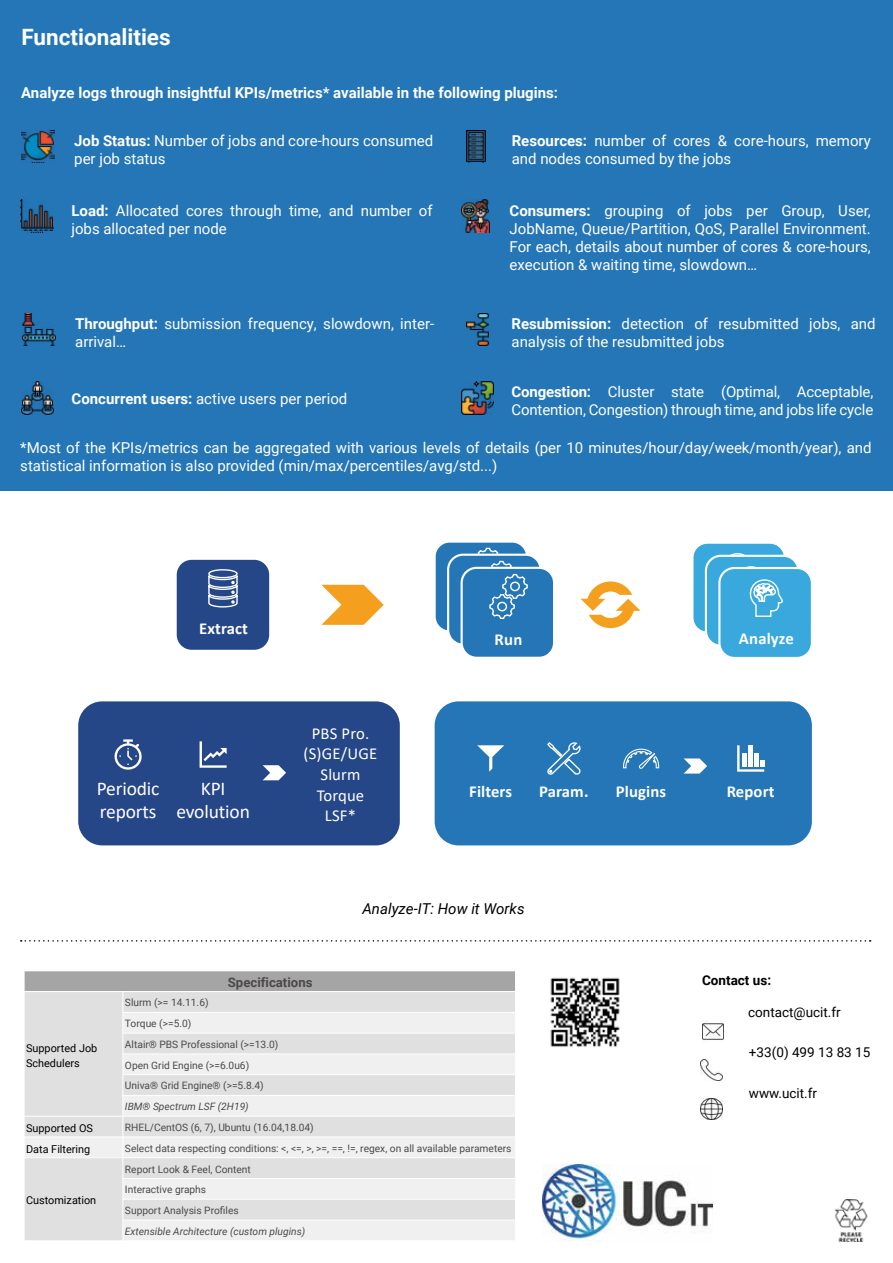
<style>
.page{position:relative;width:893px;height:1263px;background:#fff}
.page>*{position:absolute;margin:0;border:0;box-sizing:border-box;transform-origin:0 0}
.t1{font:700 22.5px "Roboto";color:#fff}
.t2{font:19.5px/23.1px "Calibri";letter-spacing:-.01em;color:#fff}
.t3{font:700 16.65px "Calibri";letter-spacing:.005em;color:#fff}
.t4{font:16.65px/20.7px "Calibri";letter-spacing:.01em;color:#fff;text-align:center}
.t5{font:15px/18px "Roboto";color:#fff}
.t6{font:700 15px "Roboto";color:#fff}
.t7{font:italic 15px "Roboto";color:#000}
.t8{font:13.5px "Roboto";color:#000}
.t9{font:700 13.5px "Roboto";color:#000}
.t10{font:700 13.2px "Roboto";color:#4c4849}
.t11{font:10.95px/14.9px "Roboto";color:#000}
.t12{font:10.2px/20.7px "Roboto";color:#4c4849}
.t13{font:italic 10.2px "Roboto";color:#4c4849}
.s1{font-weight:700}
</style>
<div class="page">
<div style="left:0;top:0;width:893px;height:491px;background:#2576b7"></div>
<div style="left:177px;top:560px;width:92px;height:90px;background:#254687;border-radius:15px"></div>
<div style="left:208px;top:569px;width:30px;height:9px;border:1px solid #fff;border-radius:50%"></div>
<svg style="left:208px;top:574px;width:30px;height:34px"></svg>
<svg style="left:321px;top:585px;width:63px;height:40px"></svg>
<div style="left:78px;top:701px;width:322px;height:144px;background:#254687;border-radius:24px"></div>
<div style="left:435px;top:701px;width:377px;height:144px;background:#2576b7;border-radius:24px"></div>
<svg style="left:477px;top:745px;width:27px;height:27px"></svg>
<svg style="left:547px;top:742px;width:34px;height:33px"></svg>
<svg style="left:737px;top:745px;width:27px;height:27px"></svg>
<svg style="left:623px;top:748px;width:37px;height:21px"></svg>
<svg style="left:684px;top:758px;width:23px;height:15px"></svg>
<svg style="left:580px;top:581px;width:61px;height:47px"></svg>
<div style="left:435px;top:542px;width:92px;height:89px;background:#2576b7;border-radius:15px"></div>
<div style="left:434px;top:540px;width:94px;height:93px;border:2px solid #fff;border-radius:15px"></div>
<div style="left:448px;top:555px;width:93px;height:90px;background:#2576b7;border-radius:15px"></div>
<div style="left:447px;top:554px;width:95px;height:92px;border:2px solid #fff;border-radius:15px"></div>
<div style="left:462px;top:568px;width:92px;height:90px;background:#2576b7;border-radius:15px"></div>
<div style="left:461px;top:567px;width:94px;height:92px;border:2px solid #fff;border-radius:15px"></div>
<svg style="left:462px;top:547px;width:66px;height:73px"></svg>
<div style="left:692px;top:543px;width:93px;height:90px;background:#39a8dd;border-radius:15px"></div>
<div style="left:691px;top:542px;width:95px;height:92px;border:2px solid #fff;border-radius:15px"></div>
<div style="left:706px;top:556px;width:92px;height:90px;background:#39a8dd;border-radius:15px"></div>
<div style="left:705px;top:555px;width:94px;height:92px;border:2px solid #fff;border-radius:15px"></div>
<div style="left:719px;top:568px;width:93px;height:90px;background:#39a8dd;border-radius:15px"></div>
<div style="left:718px;top:567px;width:95px;height:92px;border:2px solid #fff;border-radius:15px"></div>
<svg style="left:723px;top:551px;width:61px;height:66px"></svg>
<svg style="left:114px;top:739px;width:28px;height:31px"></svg>
<svg style="left:200px;top:741px;width:27px;height:27px"></svg>
<svg style="left:263px;top:765px;width:23px;height:15px"></svg>
<img style="left:550px;top:977px;width:70px;height:70px">
<svg style="left:21px;top:940px;width:850px;height:2px"></svg>
<img style="left:22px;top:130px;width:33px;height:33px">
<img style="left:21px;top:200px;width:33px;height:33px">
<img style="left:23px;top:313px;width:33px;height:33px">
<img style="left:21px;top:382px;width:33px;height:32px">
<img style="left:466px;top:130px;width:19px;height:33px">
<img style="left:462px;top:200px;width:27px;height:33px">
<img style="left:466px;top:313px;width:22px;height:33px">
<img style="left:461px;top:382px;width:33px;height:32px">
<img style="left:702px;top:1021px;width:21px;height:19px">
<img style="left:701px;top:1059px;width:21px;height:22px">
<img style="left:701px;top:1098px;width:21px;height:21px">
<img style="left:834px;top:1199px;width:34px;height:43px">
<img style="left:542px;top:1164px;width:171px;height:77px">
<div style="left:24px;top:971px;width:491px;height:20px;background:#a5a5a5"></div>
<div style="left:24px;top:991px;width:99px;height:125px;background:#e0e0e0"></div>
<div style="left:123px;top:991px;width:392px;height:21px;background:#e0e0e0"></div>
<div style="left:123px;top:1012px;width:392px;height:21px;background:#f0f0f0"></div>
<div style="left:123px;top:1033px;width:392px;height:21px;background:#e0e0e0"></div>
<div style="left:123px;top:1054px;width:392px;height:21px;background:#f0f0f0"></div>
<div style="left:123px;top:1075px;width:392px;height:20px;background:#e0e0e0"></div>
<div style="left:123px;top:1095px;width:392px;height:21px;background:#f0f0f0"></div>
<div style="left:24px;top:1116px;width:99px;height:21px;background:#e0e0e0"></div>
<div style="left:123px;top:1116px;width:392px;height:21px;background:#e0e0e0"></div>
<div style="left:24px;top:1137px;width:99px;height:21px;background:#f0f0f0"></div>
<div style="left:123px;top:1137px;width:392px;height:21px;background:#f0f0f0"></div>
<div style="left:24px;top:1158px;width:99px;height:83px;background:#e0e0e0"></div>
<div style="left:123px;top:1158px;width:392px;height:20px;background:#e0e0e0"></div>
<div style="left:123px;top:1178px;width:392px;height:21px;background:#f0f0f0"></div>
<div style="left:123px;top:1199px;width:392px;height:21px;background:#e0e0e0"></div>
<div style="left:123px;top:1220px;width:392px;height:21px;background:#f0f0f0"></div>
<svg style="left:122px;top:992px;width:1px;height:146px"></svg>
<hr style="left:122px;top:1158px;width:1px;height:62px;background:#fff">
<svg style="left:122px;top:1220px;width:1px;height:20px"></svg>
<hr style="left:122px;top:1012px;width:394px;height:1px;background:#fff">
<hr style="left:122px;top:1032px;width:394px;height:1px;background:#fff">
<hr style="left:122px;top:1053px;width:394px;height:1px;background:#fff">
<hr style="left:122px;top:1074px;width:394px;height:1px;background:#fff">
<hr style="left:122px;top:1095px;width:394px;height:1px;background:#fff">
<hr style="left:24px;top:1116px;width:492px;height:1px;background:#fff">
<hr style="left:24px;top:1136px;width:99px;height:1px;background:#fff">
<hr style="left:123px;top:1136px;width:393px;height:1px;background:#fff">
<hr style="left:24px;top:1157px;width:99px;height:1px;background:#fff">
<hr style="left:123px;top:1157px;width:393px;height:1px;background:#fff">
<hr style="left:122px;top:1178px;width:394px;height:1px;background:#fff">
<hr style="left:122px;top:1199px;width:394px;height:1px;background:#fff">
<hr style="left:122px;top:1219px;width:394px;height:1px;background:#fff">
<hr style="left:24px;top:991px;width:99px;height:1px;background:#fff">
<hr style="left:123px;top:991px;width:393px;height:1px;background:#fff">
<hr style="left:24px;top:970px;width:1px;height:84px;background:#fff">
<svg style="left:24px;top:1054px;width:1px;height:21px"></svg>
<hr style="left:24px;top:1075px;width:1px;height:41px;background:#fff">
<svg style="left:24px;top:1117px;width:1px;height:19px"></svg>
<hr style="left:24px;top:1137px;width:1px;height:104px;background:#fff">
<hr style="left:24px;top:1240px;width:99px;height:1px;background:#fff">
<hr style="left:123px;top:1240px;width:393px;height:1px;background:#fff">
<h1 class="t1" style="left:22px;top:21px;width:151px">Functionalities</h1>
<p class="t6" style="left:21px;top:82px;width:538px">Analyze logs through insightful KPIs/metrics* available in the following plugins:</p>
<p class="t5" style="left:74px;top:131px;width:361px"><span class="s1">Job Status:</span> Number of jobs and core-hours consumed per job status</p>
<p class="t5" style="left:71px;top:201px;width:363px"><span class="s1">Load:</span> Allocated cores through time, and number of jobs allocated per node</p>
<p class="t5" style="left:512px;top:131px;width:361px"><span class="s1">Resources:</span> number of cores &amp; core-hours, memory and nodes consumed by the jobs</p>
<p class="t5" style="left:510px;top:201px;width:363px;text-align:justify"><span class="s1">Consumers:</span> grouping of jobs per Group, User, JobName, Queue/Partition, QoS, Parallel Environment.<br>For each, details about number of cores &amp; core-hours, execution &amp; waiting time, slowdown…</p>
<p class="t5" style="left:511px;top:314px;width:366px"><span class="s1">Resubmission:</span> detection of resubmitted jobs, and analysis of the resubmitted jobs</p>
<p class="t5" style="left:511px;top:382px;width:363px"><span class="s1">Congestion:</span> Cluster state (Optimal, Acceptable,<br>Contention, Congestion) through time, and jobs life cycle</p>
<p class="t5" style="left:20px;top:438px;width:853px">*Most of the KPIs/metrics can be aggregated with various levels of details (per 10 minutes/hour/day/week/month/year), and statistical information is also provided (min/max/percentiles/avg/std...)</p>
<p class="t5" style="left:75px;top:314px;width:361px"><span class="s1">Throughput:</span> submission frequency, slowdown, inter&shy;arrival…</p>
<p class="t5" style="left:72px;top:389px;width:277px"><span class="s1">Concurrent users:</span> active users per period</p>
<p class="t3" style="left:199px;top:616px;width:50px">Extract</p>
<h2 class="t2" style="left:97px;top:776px;width:64px">Periodic reports</h2>
<h2 class="t2" style="left:176px;top:776px;width:75px;text-align:center">KPI evolution</h2>
<p class="t4" style="left:304px;top:722px;width:75px">PBS Pro. (S)GE/UGE<br>Slurm<br>Torque<br>LSF*</p>
<p class="t3" style="left:495px;top:627px;width:29px">Run</p>
<p class="t3" style="left:739px;top:626px;width:56px">Analyze</p>
<p class="t3" style="left:469px;top:780px;width:44px">Filters</p>
<p class="t3" style="left:539px;top:780px;width:51px">Param.</p>
<p class="t3" style="left:616px;top:780px;width:52px">Plugins</p>
<p class="t3" style="left:727px;top:780px;width:50px">Report</p>
<p class="t7" style="left:362px;top:898px;width:164px">Analyze-IT: How it Works</p>
<p class="t11" style="left:26px;top:1040px;width:73px">Supported Job<br>Schedulers</p>
<p class="t10" style="left:228px;top:973px;width:86px">Specifications</p>
<p class="t12" style="left:125px;top:992px;width:155px">Slurm (&gt;= 14.11.6)<br>Torque (&gt;=5.0)<br>Altair® PBS Professional (&gt;=13.0)<br>Open Grid Engine (&gt;=6.0u6)<br>Univa® Grid Engine® (&gt;=5.8.4)</p>
<p class="t13" style="left:125px;top:1099px;width:125px">IBM® Spectrum LSF (2H19)</p>
<p class="t11" style="left:26px;top:1120px;width:68px">Supported OS</p>
<p class="t12" style="left:125px;top:1117px;width:190px">RHEL/CentOS (6, 7), Ubuntu (16.04,18.04)</p>
<p class="t11" style="left:26px;top:1141px;width:66px">Data Filtering</p>
<p class="t12" style="left:125px;top:1137px;width:388px">Select data respecting conditions: &lt;, &lt;=, &gt;, &gt;=, ==, !=, regex, on all available parameters</p>
<p class="t11" style="left:26px;top:1192px;width:72px">Customization</p>
<p class="t12" style="left:125px;top:1158px;width:127px">Report Look &amp; Feel, Content<br>Interactive graphs<br>Support Analysis Profiles</p>
<p class="t13" style="left:125px;top:1224px;width:182px">Extensible Architecture (custom plugins)</p>
<p class="t9" style="left:702px;top:971px;width:71px">Contact us:</p>
<p class="t8" style="left:748px;top:1003px;width:94px">contact@ucit.fr</p>
<p class="t8" style="left:749px;top:1043px;width:123px">+33(0) 499 13 83 15</p>
<p class="t8" style="left:749px;top:1084px;width:70px">www.ucit.fr</p>
</div>
